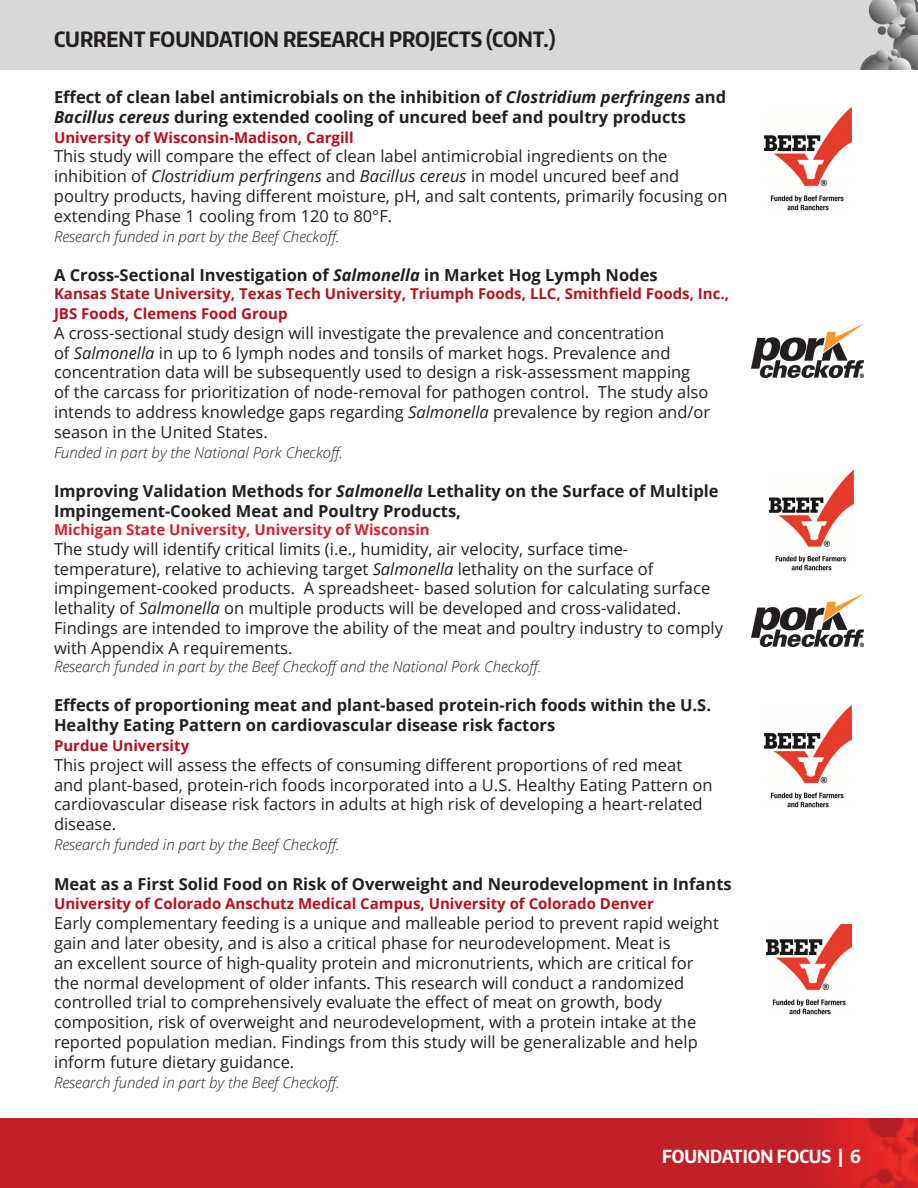
<style>
.page{position:relative;width:918px;height:1188px;background:#fff}
.page>*{position:absolute;margin:0;border:0;box-sizing:border-box;transform-origin:0 0}
.t1{font:700 21px "Encode Sans Condensed";color:#231f20}
.t2{font:700 18px "Encode Sans Condensed";color:#fff}
.t3{font:16.5px/19.8px "Open Sans";color:#231f20}
.t4{font:700 16.5px/19.8px "Open Sans";color:#231f20}
.t5{font:700 15px/19.8px "Open Sans";color:#b5121b}
.t6{font:italic 300 15px "Open Sans";color:#231f20}
.t7{font:700 15px "Open Sans";color:#d1232a}
.s1{font-style:italic}
</style>
<div class="page">
<img style="left:0;top:1119px;width:918px;height:69px">
<div style="left:0;top:0;width:918px;height:69px;background:#d8d8d8"></div>
<img style="left:752px;top:325px;width:112px;height:52px">
<img style="left:764px;top:705px;width:87px;height:103px">
<img style="left:764px;top:108px;width:87px;height:103px">
<img style="left:769px;top:470px;width:85px;height:101px">
<img style="left:752px;top:594px;width:112px;height:53px">
<img style="left:767px;top:925px;width:84px;height:90px">
<p class="t1" style="left:54px;top:25px;width:503px">CURRENT FOUNDATION RESEARCH PROJECTS (CONT.)</p>
<p class="t4" style="left:54px;top:87px;width:674px">Effect of clean label antimicrobials on the inhibition of <span class="s1">Clostridium perfringens</span> and<br><span class="s1">Bacillus cereus</span> during extended cooling of uncured beef and poultry products</p>
<p class="t5" style="left:54px;top:127px;width:301px">University of Wisconsin-Madison, Cargill</p>
<p class="t3" style="left:54px;top:146px;width:675px">This study will compare the effect of clean label antimicrobial ingredients on the inhibition of <span class="s1">Clostridium perfringens</span> and <span class="s1">Bacillus cereus</span> in model uncured beef and poultry products, having different moisture, pH, and salt contents, primarily focusing on extending Phase 1 cooling from 120 to 80°F.</p>
<p class="t6" style="left:54px;top:226px;width:288px">Research funded in part by the Beef Checkoff.</p>
<p class="t4" style="left:54px;top:265px;width:605px">A Cross-Sectional Investigation of <span class="s1">Salmonella</span> in Market Hog Lymph Nodes</p>
<p class="t5" style="left:54px;top:283px;width:677px">Kansas State University, Texas Tech University, Triumph Foods, LLC, Smithfield Foods, Inc.,<br>JBS Foods, Clemens Food Group</p>
<p class="t3" style="left:54px;top:322px;width:658px">A cross-sectional study design will investigate the prevalence and concentration<br>of <span class="s1">Salmonella</span> in up to 6 lymph nodes and tonsils of market hogs. Prevalence and concentration data will be subsequently used to design a risk-assessment mapping<br>of the carcass for prioritization of node-removal for pathogen control. The study also intends to address knowledge gaps regarding <span class="s1">Salmonella</span> prevalence by region and/or season in the United States.</p>
<p class="t6" style="left:54px;top:442px;width:291px">Funded in part by the National Pork Checkoff.</p>
<p class="t4" style="left:54px;top:481px;width:666px">Improving Validation Methods for <span class="s1">Salmonella</span> Lethality on the Surface of Multiple<br>Impingement-Cooked Meat and Poultry Products,</p>
<p class="t7" style="left:54px;top:519px;width:377px">Michigan State University, University of Wisconsin</p>
<p class="t3" style="left:54px;top:538px;width:671px">The study will identify critical limits (i.e., humidity, air velocity, surface time&shy;temperature), relative to achieving target <span class="s1">Salmonella</span> lethality on the surface of impingement-cooked products. A spreadsheet- based solution for calculating surface lethality of <span class="s1">Salmonella</span> on multiple products will be developed and cross-validated.<br>Findings are intended to improve the ability of the meat and poultry industry to comply with Appendix A requirements.</p>
<p class="t6" style="left:54px;top:656px;width:489px">Research funded in part by the Beef Checkoff and the National Pork Checkoff.</p>
<p class="t4" style="left:54px;top:695px;width:659px">Effects of proportioning meat and plant-based protein-rich foods within the U.S.<br>Healthy Eating Pattern on cardiovascular disease risk factors</p>
<p class="t5" style="left:54px;top:735px;width:137px">Purdue University</p>
<p class="t3" style="left:54px;top:754px;width:660px">This project will assess the effects of consuming different proportions of red meat and plant-based, protein-rich foods incorporated into a U.S. Healthy Eating Pattern on cardiovascular disease risk factors in adults at high risk of developing a heart-related disease.</p>
<p class="t6" style="left:54px;top:834px;width:288px">Research funded in part by the Beef Checkoff.</p>
<p class="t4" style="left:54px;top:873px;width:679px">Meat as a First Solid Food on Risk of Overweight and Neurodevelopment in Infants</p>
<p class="t5" style="left:54px;top:894px;width:601px">University of Colorado Anschutz Medical Campus, University of Colorado Denver</p>
<p class="t3" style="left:54px;top:913px;width:666px">Early complementary feeding is a unique and malleable period to prevent rapid weight gain and later obesity, and is also a critical phase for neurodevelopment. Meat is<br>an excellent source of high-quality protein and micronutrients, which are critical for the normal development of older infants. This research will conduct a randomized controlled trial to comprehensively evaluate the effect of meat on growth, body composition, risk of overweight and neurodevelopment, with a protein intake at the reported population median. Findings from this study will be generalizable and help inform future dietary guidance.</p>
<p class="t6" style="left:54px;top:1072px;width:288px">Research funded in part by the Beef Checkoff.</p>
<p class="t2" style="left:662px;top:1144px;width:200px">FOUNDATION FOCUS | 6</p>
</div>
